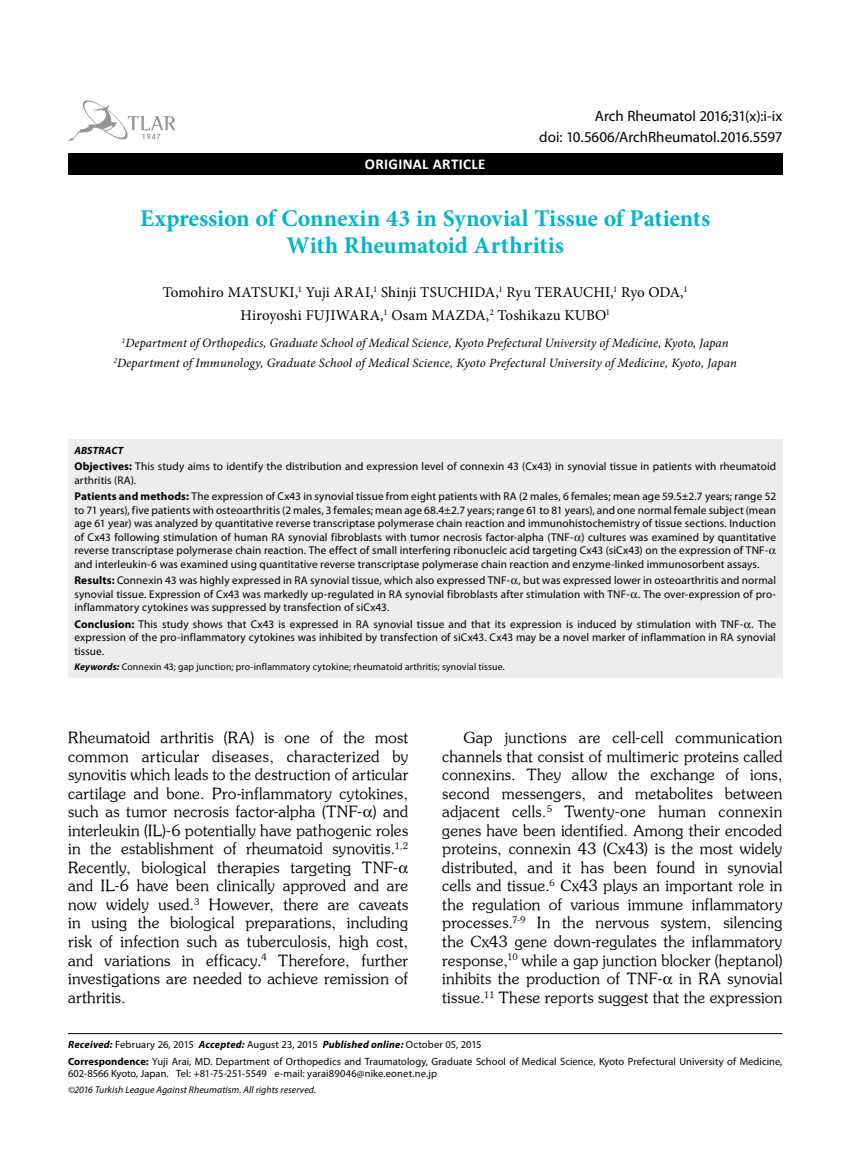
<style>
.page{position:relative;width:859px;height:1170px;background:#fff}
.page>*{position:absolute;margin:0;border:0;box-sizing:border-box;transform-origin:0 0}
.t1{font:700 24px/27px "Minion Pro";letter-spacing:-.005em;color:#00b5cc;text-align:center}
.t2{font:15.45px/18.6px "Souvenir Turk";letter-spacing:.015em;color:#000}
.t3{font:15px/22.5px "Minion Pro";letter-spacing:.01em;color:#000;text-align:center}
.t4{font:15px "Myriad Pro";letter-spacing:-.005em;color:#000}
.t5{font:700 15px "Calibri";letter-spacing:.02em;color:#fff}
.t6{font:italic 12.75px/19.5px "Minion Pro";letter-spacing:.005em;color:#000;text-align:center}
.t7{font:11.25px/13.5px "Myriad Pro";letter-spacing:.01em;color:#000}
.t8{font:10.5px/16.8px "Myriad Pro";letter-spacing:.005em;color:#000}
.t9{font:italic 700 10.5px "Myriad Pro";letter-spacing:.015em;color:#000}
.t10{font:9.75px "Myriad Pro";letter-spacing:.015em;color:#000}
.t11{font:italic 9.75px "Myriad Pro";letter-spacing:.01em;color:#000}
.s1{font-weight:700}
.s2{font-weight:700;font-style:italic}
</style>
<div class="page">
<div style="left:68px;top:153px;width:714px;height:21px;background:#000"></div>
<svg style="left:68px;top:100px;width:107px;height:41px"></svg>
<hr style="left:68px;top:1033px;width:714px;height:1px;background:#000">
<div style="left:68px;top:439px;width:714px;height:238px;background:#ededee"></div>
<h3 class="t4" style="left:595px;top:107px;width:189px">Arch Rheumatol 2016;31(x):i-ix</h3>
<h3 class="t5" style="left:365px;top:155px;width:122px">ORIGINAL ARTICLE</h3>
<h3 class="t4" style="left:539px;top:127px;width:245px">doi: 10.5606/ArchRheumatol.2016.5597</h3>
<h1 class="t1" style="left:140px;top:204px;width:571px">Expression of Connexin 43 in Synovial Tissue of Patients<br>With Rheumatoid Arthritis</h1>
<h3 class="t3" style="left:163px;top:281px;width:526px">Tomohiro MATSUKI,<sup>1</sup> Yuji ARAI,<sup>1</sup> Shinji TSUCHIDA,<sup>1</sup> Ryu TERAUCHI,<sup>1</sup> Ryo ODA,<sup>1<br></sup>Hiroyoshi FUJIWARA,<sup>1</sup> Osam MAZDA,<sup>2</sup> Toshikazu KUBO<sup>1</sup></h3>
<p class="t6" style="left:113px;top:333px;width:625px"><sup>1</sup>Department of Orthopedics, Graduate School of Medical Science, Kyoto Prefectural University of Medicine, Kyoto, Japan<br><sup>2</sup>Department of Immunology, Graduate School of Medical Science, Kyoto Prefectural University of Medicine, Kyoto, Japan</p>
<p class="t9" style="left:74px;top:443px;width:50px">ABSTRACT</p>
<p class="t7" style="left:74px;top:459px;width:703px"><span class="s1">Objectives:</span> This study aims to identify the distribution and expression level of connexin 43 (Cx43) in synovial tissue in patients with rheumatoid arthritis (RA).</p>
<p class="t7" style="left:74px;top:489px;width:703px"><span class="s1">Patients and methods:</span> The expression of Cx43 in synovial tissue from eight patients with RA (2 males, 6 females; mean age 59.5±2.7 years; range 52 to 71 years), five patients with osteoarthritis (2 males, 3 females; mean age 68.4±2.7 years; range 61 to 81 years), and one normal female subject (mean age 61 year) was analyzed by quantitative reverse transcriptase polymerase chain reaction and immunohistochemistry of tissue sections. Induction of Cx43 following stimulation of human RA synovial fibroblasts with tumor necrosis factor-alpha (TNF- ) cultures was examined by quantitative reverse transcriptase polymerase chain reaction. The effect of small interfering ribonucleic acid targeting Cx43 (siCx43) on the expression of TNF&shy;and interleukin-6 was examined using quantitative reverse transcriptase polymerase chain reaction and enzyme-linked immunosorbent assays.</p>
<p class="t7" style="left:74px;top:573px;width:703px;text-align:justify"><span class="s1">Results:</span> Connexin 43 was highly expressed in RA synovial tissue, which also expressed TNF- , but was expressed lower in osteoarthritis and normal synovial tissue. Expression of Cx43 was markedly up-regulated in RA synovial fibroblasts after stimulation with TNF- . The over-expression of pro&shy;inflammatory cytokines was suppressed by transfection of siCx43.</p>
<p class="t7" style="left:74px;top:617px;width:703px;text-align:justify"><span class="s1">Conclusion:</span> This study shows that Cx43 is expressed in RA synovial tissue and that its expression is induced by stimulation with TNF- . The expression of the pro-inflammatory cytokines was inhibited by transfection of siCx43. Cx43 may be a novel marker of inflammation in RA synovial tissue.</p>
<p class="t10" style="left:74px;top:660px;width:432px"><span class="s2">Keywords:</span> Connexin 43; gap junction; pro-inflammatory cytokine; rheumatoid arthritis; synovial tissue.</p>
<p class="t2" style="left:68px;top:727px;width:342px">Rheumatoid arthritis (RA) is one of the most common articular diseases, characterized by synovitis which leads to the destruction of articular cartilage and bone. Pro-inflammatory cytokines, such as tumor necrosis factor-alpha (TNF- ) and interleukin (IL)-6 potentially have pathogenic roles in the establishment of rheumatoid synovitis.<sup>1,2<br></sup>Recently, biological therapies targeting TNF&shy;and IL-6 have been clinically approved and are now widely used.<sup>3</sup> However, there are caveats in using the biological preparations, including risk of infection such as tuberculosis, high cost, and variations in efficacy.<sup>4</sup> Therefore, further investigations are needed to achieve remission of arthritis.</p>
<p class="t2" style="left:442px;top:727px;width:342px;text-align:justify;text-indent:21px">Gap junctions are cell-cell communication channels that consist of multimeric proteins called connexins. They allow the exchange of ions, second messengers, and metabolites between adjacent cells.<sup>5</sup> Twenty-one human connexin genes have been identified. Among their encoded proteins, connexin 43 (Cx43) is the most widely distributed, and it has been found in synovial cells and tissue.<sup>6</sup> Cx43 plays an important role in the regulation of various immune inflammatory processes.<sup>7-9</sup> In the nervous system, silencing the Cx43 gene down-regulates the inflammatory response,<sup>10</sup> while a gap junction blocker (heptanol) inhibits the production of TNF- in RA synovial tissue.<sup>11</sup> These reports suggest that the expression</p>
<p class="t8" style="left:68px;top:1035px;width:716px"><span class="s2">Received:</span> February 26, 2015 <span class="s2">Accepted:</span> August 23, 2015 <span class="s2">Published online:</span> October 05, 2015<br><span class="s1">Correspondence:</span> Yuji Arai, MD. Department of Orthopedics and Traumatology, Graduate School of Medical Science, Kyoto Prefectural University of Medicine,</p>
<p class="t8" style="left:68px;top:1065px;width:370px">602-8566 Kyoto, Japan. Tel: +81-75-251-5549 e-mail: yarai89046@nike.eonet.ne.jp</p>
<p class="t11" style="left:68px;top:1083px;width:250px">©2016 Turkish League Against Rheumatism. All rights reserved.</p>
</div>
